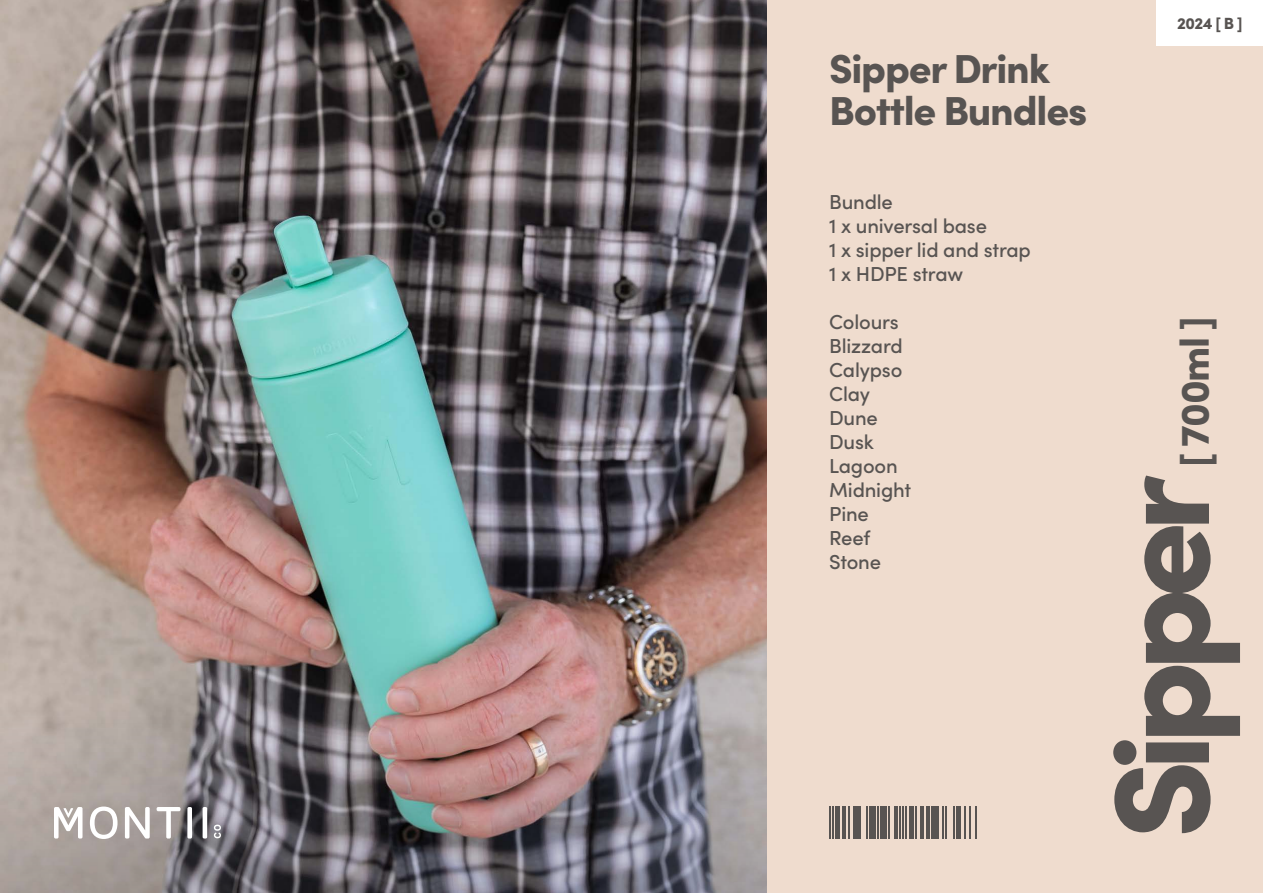
<style>
.page{position:relative;width:1263px;height:893px;background:#fff}
.page>*{position:absolute;margin:0;border:0;box-sizing:border-box;transform-origin:0 0}
.t1{font:900 135px "Sofia Pro";letter-spacing:-.075em;color:#585452}
.t2{font:900 40.5px/42px "Sofia Pro";letter-spacing:-.03em;color:#585452}
.t3{font:500 20.25px/24px "Sofia Pro";letter-spacing:-.01em;color:#585452}
.t4{font:900 16.2px "Sofia Pro";color:#585452}
</style>
<div class="page">
<img style="left:0;top:0;width:767px;height:553px">
<img style="left:0;top:553px;width:767px;height:340px">
<svg style="left:90px;top:806px;width:28px;height:33px"></svg>
<svg style="left:125px;top:807px;width:25px;height:31px"></svg>
<svg style="left:157px;top:807px;width:23px;height:31px"></svg>
<div style="left:187px;top:807px;width:5px;height:31px;background:#fff;border-radius:2px"></div>
<hr style="left:203px;top:807px;width:4px;height:31px;background:#fff;border-radius:2px">
<svg style="left:214px;top:825px;width:7px;height:13px"></svg>
<svg style="left:54px;top:807px;width:29px;height:31px"></svg>
<div style="left:767px;top:0;width:496px;height:893px;background:#efdcce"></div>
<div style="left:880px;top:806px;width:6px;height:33px;background:#585452"></div>
<div style="left:869px;top:806px;width:6px;height:33px;background:#585452"></div>
<hr style="left:866px;top:806px;width:1px;height:33px;background:#585452">
<hr style="left:877px;top:806px;width:1px;height:33px;background:#585452">
<hr style="left:899px;top:806px;width:2px;height:33px;background:#585452">
<hr style="left:894px;top:806px;width:4px;height:33px;background:#585452">
<hr style="left:888px;top:806px;width:2px;height:33px;background:#585452">
<hr style="left:832px;top:806px;width:2px;height:33px;background:#585452">
<div style="left:835px;top:806px;width:5px;height:33px;background:#585452"></div>
<hr style="left:858px;top:806px;width:3px;height:33px;background:#585452">
<hr style="left:902px;top:806px;width:2px;height:33px;background:#585452">
<hr style="left:829px;top:806px;width:2px;height:33px;background:#585452">
<hr style="left:853px;top:806px;width:3px;height:33px;background:#585452">
<hr style="left:842px;top:806px;width:3px;height:33px;background:#585452">
<hr style="left:848px;top:806px;width:2px;height:33px;background:#585452">
<hr style="left:942px;top:806px;width:2px;height:33px;background:#585452">
<div style="left:956px;top:806px;width:5px;height:33px;background:#585452"></div>
<hr style="left:945px;top:806px;width:2px;height:33px;background:#585452">
<hr style="left:953px;top:806px;width:2px;height:33px;background:#585452">
<hr style="left:964px;top:806px;width:2px;height:33px;background:#585452">
<hr style="left:969px;top:806px;width:2px;height:33px;background:#585452">
<hr style="left:976px;top:806px;width:1px;height:33px;background:#585452">
<hr style="left:931px;top:806px;width:3px;height:33px;background:#585452">
<hr style="left:915px;top:806px;width:2px;height:33px;background:#585452">
<hr style="left:909px;top:806px;width:4px;height:33px;background:#585452">
<hr style="left:936px;top:806px;width:3px;height:33px;background:#585452">
<hr style="left:920px;top:806px;width:3px;height:33px;background:#585452">
<hr style="left:906px;top:806px;width:1px;height:33px;background:#585452">
<hr style="left:926px;top:806px;width:3px;height:33px;background:#585452">
<div style="left:1157px;top:0;width:106px;height:46px;background:#fff"></div>
<h2 class="t2" style="left:829px;top:44px;width:260px">Sipper Drink<br>Bottle Bundles</h2>
<p class="t4" style="left:1177px;top:10px;width:67px">2024 [ B ]</p>
<p class="t3" style="left:829px;top:189px;width:203px">Bundle<br>1 x universal base<br>1 x sipper lid and strap<br>1 x HDPE straw</p>
<p class="t3" style="left:829px;top:309px;width:83px">Colours<br>Blizzard<br>Calypso<br>Clay<br>Dune<br>Dusk<br>Lagoon<br>Midnight<br>Pine<br>Reef<br>Stone</p>
<h2 class="t2" style="left:1170px;top:467px;width:153px;rotate:-90deg">[ 700ml ]</h2>
<h1 class="t1" style="left:1055px;top:839px;width:365px;rotate:-90deg">Sipper</h1>
</div>
